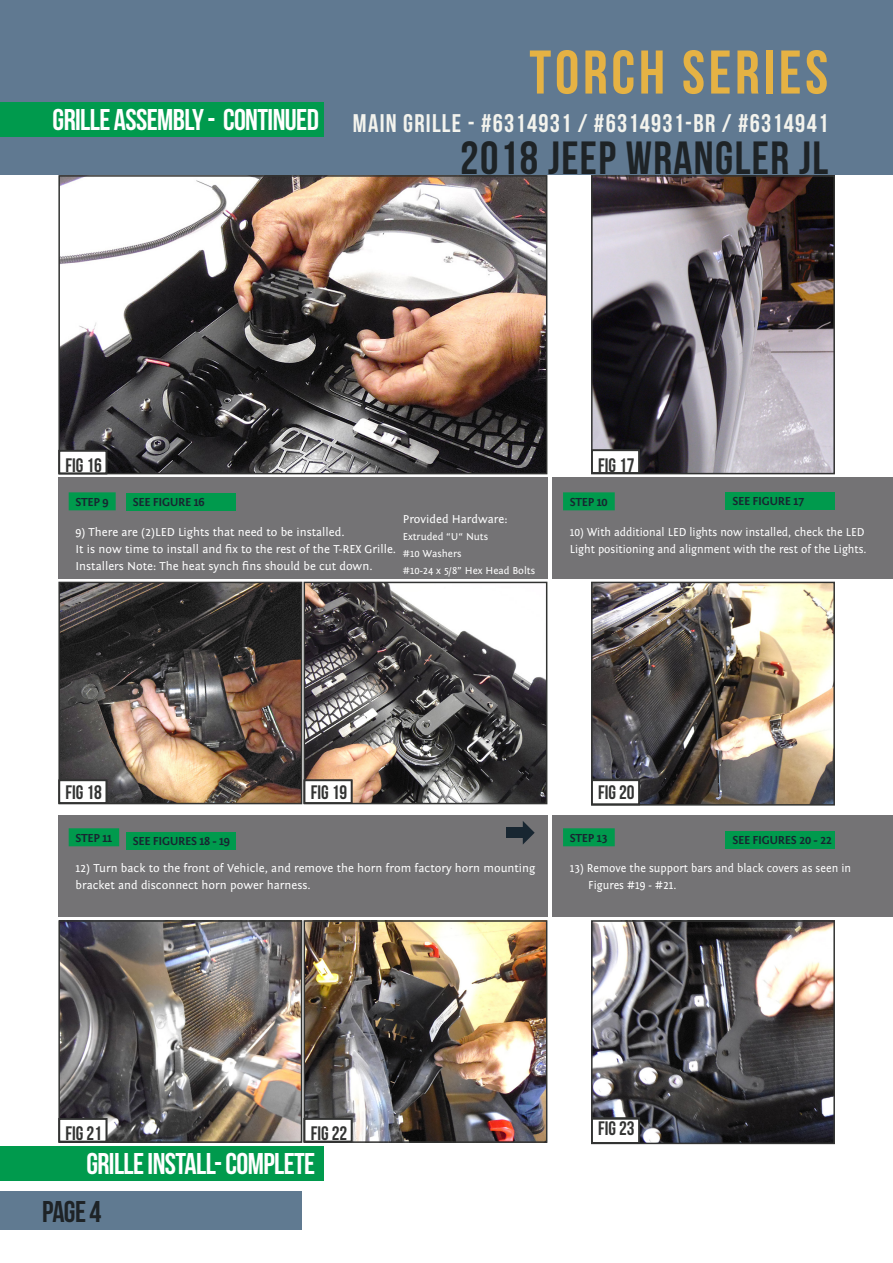
<style>
.page{position:relative;width:893px;height:1263px;background:#fff}
.page>*{position:absolute;margin:0;border:0;box-sizing:border-box;transform-origin:0 0}
.Car_name{font:61.5px "Bebas Neue";letter-spacing:.06em;color:#e5b244}
.Car_name-2{font:46.5px "Bebas Neue";letter-spacing:.03em;color:#1e2326}
.Tech_data_title{font:30px "Bebas Neue";letter-spacing:-.02em;color:#fff}
.Tech_data_title-2{font:30px "Bebas Neue";color:#1e2326}
.Car_name-3{font:25.5px "Bebas Neue";letter-spacing:.05em;color:#f3f3ed}
.Normal_text{font:19.5px "Bebas Neue";color:#323332}
.Normal_text-2{font:12px/17px "Fontin Sans";color:#fff}
.Normal_text-3{font:12px/17px "Fontin Sans";color:#fff;scale:.95 1}
.Tech_data_title-3{font:700 12px "Fontin Sans";letter-spacing:-.02em;color:#182631}
.Subtitle_normal{font:700 12px "Fontin Sans";letter-spacing:-.02em;color:#182631}
.Normal_text-4{font:10.5px/17px "Fontin Sans";color:#fff}
</style>
<div class="page">
<div style="left:0;top:1191px;width:301px;height:39px;background:#607a91"></div>
<img style="left:61px;top:178px;width:483px;height:293px">
<div style="left:58px;top:175px;width:489px;height:299px;border:2px solid #323332"></div>
<div style="left:59px;top:450px;width:48px;height:24px;background:#fff"></div>
<div style="left:58px;top:450px;width:49px;height:24px;border:2px solid #323332"></div>
<img style="left:594px;top:178px;width:238px;height:293px">
<div style="left:591px;top:175px;width:244px;height:299px;border:2px solid #323332"></div>
<div style="left:591px;top:449px;width:49px;height:25px;background:#fff"></div>
<div style="left:591px;top:449px;width:49px;height:25px;border:2px solid #323332"></div>
<img style="left:61px;top:585px;width:238px;height:216px">
<div style="left:58px;top:582px;width:244px;height:222px;border:2px solid #323332"></div>
<div style="left:59px;top:779px;width:48px;height:25px;background:#fff"></div>
<div style="left:58px;top:779px;width:49px;height:25px;border:2px solid #323332"></div>
<img style="left:61px;top:923px;width:238px;height:217px">
<div style="left:58px;top:920px;width:244px;height:223px;border:2px solid #323332"></div>
<div style="left:59px;top:1118px;width:48px;height:24px;background:#fff"></div>
<div style="left:58px;top:1118px;width:49px;height:24px;border:2px solid #323332"></div>
<img style="left:307px;top:585px;width:237px;height:216px">
<div style="left:304px;top:582px;width:243px;height:222px;border:2px solid #323332"></div>
<div style="left:304px;top:779px;width:48px;height:25px;background:#fff"></div>
<div style="left:304px;top:779px;width:48px;height:25px;border:2px solid #323332"></div>
<img style="left:307px;top:923px;width:237px;height:217px">
<div style="left:304px;top:920px;width:243px;height:223px;border:2px solid #323332"></div>
<div style="left:304px;top:1118px;width:48px;height:24px;background:#fff"></div>
<div style="left:304px;top:1118px;width:48px;height:24px;border:2px solid #323332"></div>
<img style="left:594px;top:585px;width:238px;height:217px">
<div style="left:591px;top:582px;width:244px;height:223px;border:2px solid #323332"></div>
<div style="left:591px;top:780px;width:49px;height:25px;background:#fff"></div>
<div style="left:591px;top:779px;width:49px;height:26px;border:2px solid #323332"></div>
<img style="left:594px;top:923px;width:238px;height:218px">
<div style="left:591px;top:920px;width:244px;height:224px;border:2px solid #323332"></div>
<div style="left:591px;top:1118px;width:49px;height:26px;background:#fff"></div>
<div style="left:591px;top:1117px;width:49px;height:27px;border:2px solid #323332"></div>
<div style="left:58px;top:477px;width:489px;height:102px;background:#747375"></div>
<div style="left:58px;top:816px;width:489px;height:101px;background:#747375"></div>
<div style="left:553px;top:477px;width:340px;height:102px;background:#747375"></div>
<div style="left:553px;top:816px;width:340px;height:101px;background:#747375"></div>
<div style="left:69px;top:492px;width:47px;height:18px;background:#009a4d"></div>
<div style="left:69px;top:828px;width:50px;height:18px;background:#009a4d"></div>
<div style="left:563px;top:492px;width:52px;height:18px;background:#009a4d"></div>
<div style="left:563px;top:828px;width:52px;height:18px;background:#009a4d"></div>
<div style="left:126px;top:493px;width:109px;height:18px;background:#009a4d"></div>
<div style="left:126px;top:832px;width:109px;height:18px;background:#009a4d"></div>
<div style="left:726px;top:492px;width:109px;height:18px;background:#009a4d"></div>
<div style="left:726px;top:831px;width:109px;height:18px;background:#009a4d"></div>
<div style="left:0;top:0;width:893px;height:174px;background:#607991"></div>
<div style="left:0;top:102px;width:323px;height:34px;background:#009a4d"></div>
<svg style="left:523px;top:821px;width:12px;height:23px"></svg>
<div style="left:506px;top:828px;width:17px;height:10px;background:#182631"></div>
<div style="left:1px;top:1146px;width:323px;height:34px;background:#009a4d"></div>
<p class="Tech_data_title" style="left:53px;top:103px;width:268px">GRILLE ASSEMBLY - CONTINUED</p>
<p class="Car_name" style="left:529px;top:39px;width:300px">TORCH SERIES</p>
<p class="Car_name-3" style="left:353px;top:109px;width:477px">MAIN GRILLE - #6314931 / #6314931-BR / #6314941</p>
<p class="Car_name-2" style="left:460px;top:133px;width:369px">2018 JEEP WRANGLER JL</p>
<p class="Normal_text" style="left:66px;top:455px;width:38px">FIG 16</p>
<p class="Normal_text" style="left:598px;top:455px;width:38px">FIG 17</p>
<p class="Subtitle_normal" style="left:75px;top:495px;width:35px">STEP 9</p>
<p class="Normal_text-2" style="left:75px;top:524px;width:322px">9) There are (2)LED Lights that need to be installed.<br>It is now time to install and fix to the rest of the T-REX Grille.<br>Installers Note: The heat synch fins should be cut down.</p>
<p class="Tech_data_title-3" style="left:133px;top:496px;width:73px">SEE FIGURE 16</p>
<p class="Normal_text-2" style="left:403px;top:511px;width:106px">Provided Hardware:</p>
<p class="Normal_text-4" style="left:403px;top:528px;width:134px">Extruded “U“ Nuts<br>#10 Washers<br>#10-24 x 5/8” Hex Head Bolts</p>
<p class="Tech_data_title-3" style="left:732px;top:495px;width:73px">SEE FIGURE 17</p>
<p class="Subtitle_normal" style="left:570px;top:495px;width:39px">STEP 10</p>
<p class="Normal_text-3" style="left:570px;top:524px;width:314px">10) With additional LED lights now installed, check the LED<br>Light positioning and alignment with the rest of the Lights.</p>
<p class="Normal_text" style="left:66px;top:782px;width:38px">FIG 18</p>
<p class="Normal_text" style="left:311px;top:782px;width:38px">FIG 19</p>
<p class="Normal_text" style="left:598px;top:782px;width:38px">FIG 20</p>
<p class="Subtitle_normal" style="left:75px;top:831px;width:38px">STEP 11</p>
<p class="Normal_text-2" style="left:75px;top:859px;width:461px">12) Turn back to the front of Vehicle, and remove the horn from factory horn mounting bracket and disconnect horn power harness.</p>
<p class="Tech_data_title-3" style="left:133px;top:834px;width:99px">SEE FIGURES 18 - 19</p>
<p class="Subtitle_normal" style="left:570px;top:831px;width:39px">STEP 13</p>
<p class="Normal_text-3" style="left:588px;top:859px;width:278px;text-indent:-18px">13) Remove the support bars and black covers as seen in<br>Figures #19 - #21.</p>
<p class="Tech_data_title-3" style="left:732px;top:833px;width:101px">SEE FIGURES 20 - 22</p>
<p class="Normal_text" style="left:66px;top:1122px;width:38px">FIG 21</p>
<p class="Normal_text" style="left:311px;top:1122px;width:38px">FIG 22</p>
<p class="Tech_data_title" style="left:86px;top:1147px;width:230px">GRILLE INSTALL- COMPLETE</p>
<p class="Tech_data_title-2" style="left:42px;top:1195px;width:61px">PAGE 4</p>
<p class="Normal_text" style="left:598px;top:1118px;width:38px">FIG 23</p>
</div>
